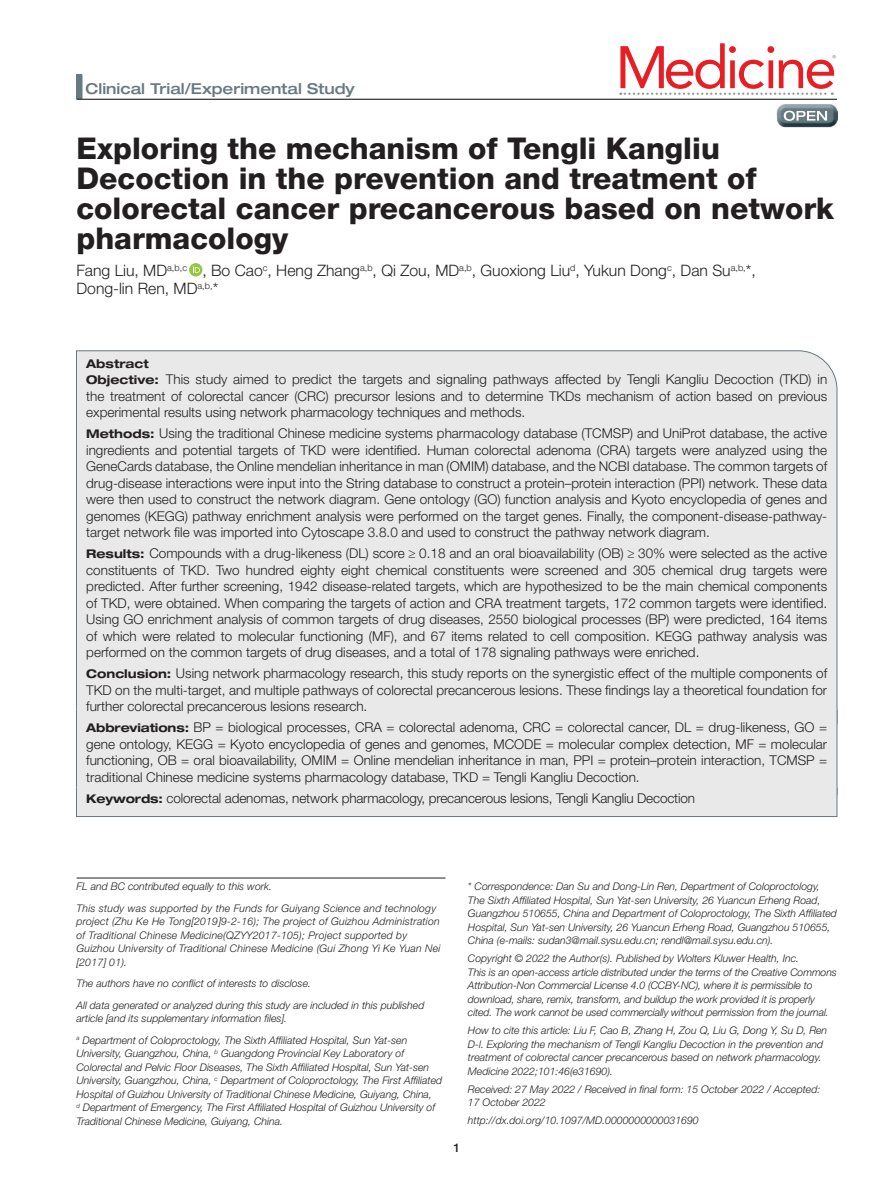
<style>
.page{position:relative;width:891px;height:1188px;background:#fff}
.page>*{position:absolute;margin:0;border:0;box-sizing:border-box;transform-origin:0 0}
.t1{font:59.4px "Avenir";letter-spacing:-.06em;color:#e71e24}
.t2{font:800 30px/30px "Helvetica Neue LT Std";color:#231f20}
.t3{font:300 15.75px/18px "Helvetica Neue LT Std";color:#231f20}
.t4{font:500 expanded 15px "Helvetica Neue LT Std";color:#667981}
.t5{font:300 13.5px/16.5px "Helvetica Neue LT Std";color:#231f20;text-align:justify}
.t6{font:700 expanded 12px "Helvetica Neue LT Std";color:#231f20}
.t7{font:500 12px "Helvetica Neue LT Std";color:#231f20}
.t8{font:italic 300 10.5px/13.5px "Helvetica Neue LT Std";color:#231f20}
.t9{font:italic 300 10.5px/13.5px "Helvetica Neue LT Std";letter-spacing:.02em;color:#231f20}
.t10{font:500 10.35px "Akzidenz Grotesk BE";color:#909295}
.s1{font-weight:700;font-stretch:expanded;font-size:12px}
</style>
<div class="page">
<div style="left:76px;top:74px;width:6px;height:25px;background:#677981"></div>
<hr style="left:76px;top:99px;width:761px;height:1px;background:#231f20">
<img style="left:776px;top:104px;width:61px;height:24px">
<svg style="left:784px;top:111px;width:43px;height:10px"></svg>
<svg style="left:620px;top:93px;width:213px;height:2px"></svg>
<div style="left:76px;top:350px;width:762px;height:375px;background:#e9e9e9"></div>
<div style="left:76px;top:709px;width:761px;height:87px;background:#e9e9e9"></div>
<div style="left:76px;top:787px;width:761px;height:30px;background:#e9e9e9"></div>
<div style="left:76px;top:787px;width:761px;height:30px;border:1px solid #677981"></div>
<div style="left:189px;top:263px;width:13px;height:13px;background:#93c73e;border-radius:50%"></div>
<svg style="left:193px;top:266px;width:7px;height:7px"></svg>
<hr style="left:76px;top:878px;width:370px;height:1px;background:#231f20">
<p class="t4" style="left:86px;top:80px;width:271px">Clinical Trial/Experimental Study</p>
<h1 class="t1" style="left:615px;top:33px;width:223px">Medicine</h1>
<p class="t10" style="left:832px;top:52px;width:6px">®</p>
<h2 class="t2" style="left:76px;top:134px;width:759px">Exploring the mechanism of Tengli Kangliu Decoction in the prevention and treatment of colorectal cancer precancerous based on network pharmacology</h2>
<p class="t3" style="left:76px;top:261px;width:681px">Fang Liu, MD<sup>a,b,c</sup> , Bo Cao<sup>c</sup>, Heng Zhang<sup>a,b</sup>, Qi Zou, MD<sup>a,b</sup>, Guoxiong Liu<sup>d</sup>, Yukun Dong<sup>c</sup>, Dan Su<sup>a,b,</sup>*,<br>Dong-lin Ren, MD<sup>a,b,</sup>*</p>
<p class="t6" style="left:86px;top:356px;width:64px">Abstract</p>
<p class="t5" style="left:86px;top:371px;width:743px"><span class="s1">Objective:</span> This study aimed to predict the targets and signaling pathways affected by Tengli Kangliu Decoction (TKD) in the treatment of colorectal cancer (CRC) precursor lesions and to determine TKDs mechanism of action based on previous experimental results using network pharmacology techniques and methods.</p>
<p class="t5" style="left:86px;top:425px;width:743px"><span class="s1">Methods:</span> Using the traditional Chinese medicine systems pharmacology database (TCMSP) and UniProt database, the active ingredients and potential targets of TKD were identified. Human colorectal adenoma (CRA) targets were analyzed using the GeneCards database, the Online mendelian inheritance in man (OMIM) database, and the NCBI database. The common targets of drug-disease interactions were input into the String database to construct a protein–protein interaction (PPI) network. These data were then used to construct the network diagram. Gene ontology (GO) function analysis and Kyoto encyclopedia of genes and genomes (KEGG) pathway enrichment analysis were performed on the target genes. Finally, the component-disease-pathway&shy;target network file was imported into Cytoscape 3.8.0 and used to construct the pathway network diagram.</p>
<p class="t5" style="left:86px;top:545px;width:743px"><span class="s1">Results:</span> Compounds with a drug-likeness (DL) score ≥ 0.18 and an oral bioavailability (OB) ≥ 30% were selected as the active constituents of TKD. Two hundred eighty eight chemical constituents were screened and 305 chemical drug targets were predicted. After further screening, 1942 disease-related targets, which are hypothesized to be the main chemical components of TKD, were obtained. When comparing the targets of action and CRA treatment targets, 172 common targets were identified.<br>Using GO enrichment analysis of common targets of drug diseases, 2550 biological processes (BP) were predicted, 164 items of which were related to molecular functioning (MF), and 67 items related to cell composition. KEGG pathway analysis was performed on the common targets of drug diseases, and a total of 178 signaling pathways were enriched.</p>
<p class="t5" style="left:86px;top:665px;width:742px"><span class="s1">Conclusion:</span> Using network pharmacology research, this study reports on the synergistic effect of the multiple components of TKD on the multi-target, and multiple pathways of colorectal precancerous lesions. These findings lay a theoretical foundation for further colorectal precancerous lesions research.</p>
<p class="t5" style="left:86px;top:719px;width:743px"><span class="s1">Abbreviations:</span> BP = biological processes, CRA = colorectal adenoma, CRC = colorectal cancer, DL = drug-likeness, GO = gene ontology, KEGG = Kyoto encyclopedia of genes and genomes, MCODE = molecular complex detection, MF = molecular functioning, OB = oral bioavailability, OMIM = Online mendelian inheritance in man, PPI = protein–protein interaction, TCMSP = traditional Chinese medicine systems pharmacology database, TKD = Tengli Kangliu Decoction.</p>
<p class="t5" style="left:86px;top:790px;width:610px"><span class="s1">Keywords:</span> colorectal adenomas, network pharmacology, precancerous lesions, Tengli Kangliu Decoction</p>
<p class="t9" style="left:76px;top:876px;width:361px;line-height:21.5px">FL and BC contributed equally to this work.<br>This study was supported by the Funds for Guiyang Science and technology</p>
<p class="t9" style="left:76px;top:915px;width:365px">project (Zhu Ke He Tong[2019]9-2-16); The project of Guizhou Administration of Traditional Chinese Medicine(QZYY2017-105); Project supported by Guizhou University of Traditional Chinese Medicine (Gui Zhong Yi Ke Yuan Nei [2017] 01).</p>
<p class="t8" style="left:76px;top:973px;width:349px;line-height:21.5px">The authors have no conflict of interests to disclose.<br>All data generated or analyzed during this study are included in this published</p>
<p class="t8" style="left:76px;top:1008px;width:332px;line-height:21.5px">article [and its supplementary information files].<br><sup>a</sup> Department of Coloproctology, The Sixth Affiliated Hospital, Sun Yat-sen</p>
<p class="t8" style="left:76px;top:1047px;width:367px">University, Guangzhou, China, <sup>b</sup> Guangdong Provincial Key Laboratory of Colorectal and Pelvic Floor Diseases, The Sixth Affiliated Hospital, Sun Yat-sen University, Guangzhou, China, <sup>c</sup> Department of Coloproctology, The First Affiliated Hospital of Guizhou University of Traditional Chinese Medicine, Guiyang, China,<br><sup>d</sup> Department of Emergency, The First Affiliated Hospital of Guizhou University of Traditional Chinese Medicine, Guiyang, China.</p>
<p class="t7" style="left:453px;top:1140px;width:8px">1</p>
<p class="t8" style="left:468px;top:880px;width:371px">* Correspondence: Dan Su and Dong-Lin Ren, Department of Coloproctology, The Sixth Affiliated Hospital, Sun Yat-sen University, 26 Yuancun Erheng Road, Guangzhou 510655, China and Department of Coloproctology, The Sixth Affiliated Hospital, Sun Yat-sen University, 26 Yuancun Erheng Road, Guangzhou 510655, China (e-mails: sudan3@mail.sysu.edu.cn; rendl@mail.sysu.edu.cn).</p>
<p class="t8" style="left:468px;top:952px;width:370px">Copyright © 2022 the Author(s). Published by Wolters Kluwer Health, Inc.<br>This is an open-access article distributed under the terms of the Creative Commons Attribution-Non Commercial License 4.0 (CCBY-NC), where it is permissible to download, share, remix, transform, and buildup the work provided it is properly cited. The work cannot be used commercially without permission from the journal.</p>
<p class="t8" style="left:468px;top:1024px;width:361px">How to cite this article: Liu F, Cao B, Zhang H, Zou Q, Liu G, Dong Y, Su D, Ren D-l. Exploring the mechanism of Tengli Kangliu Decoction in the prevention and treatment of colorectal cancer precancerous based on network pharmacology.<br>Medicine 2022;101:46(e31690).</p>
<p class="t8" style="left:468px;top:1082px;width:354px">Received: 27 May 2022 / Received in final form: 15 October 2022 / Accepted:<br>17 October 2022</p>
<p class="t8" style="left:468px;top:1114px;width:232px">http://dx.doi.org/10.1097/MD.0000000000031690</p>
</div>
